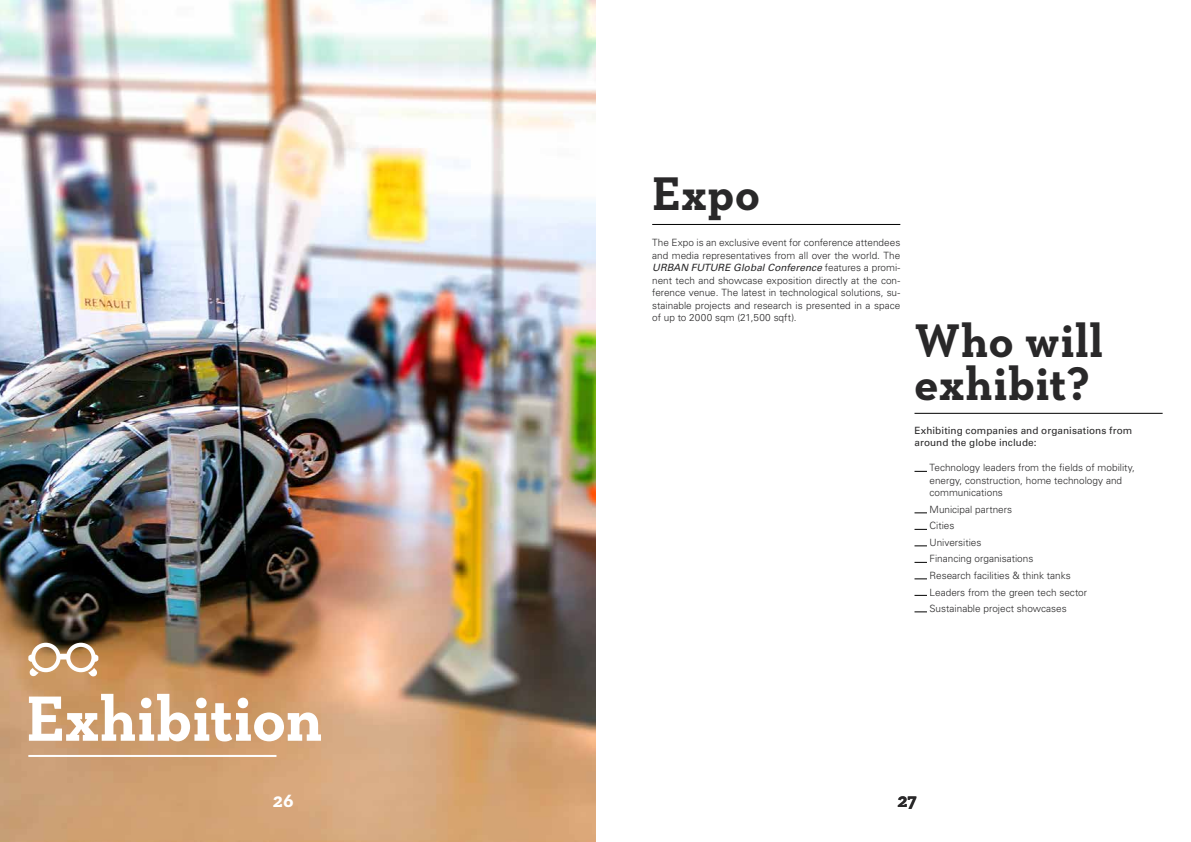
<style>
.page{position:relative;width:1191px;height:842px;background:#fff}
.page>*{position:absolute;margin:0;border:0;box-sizing:border-box;transform-origin:0 0}
.t1{font:700 65px "Neutraface Slab Text";color:#fff}
.t2{font:700 48px/43px "Neutraface Slab Text";letter-spacing:.015em;color:#292829}
.t3{font:700 20.2px "Neutraface Slab Text";color:#292829}
.t4{font:700 20.2px "Neutraface Slab Text";color:#fff}
.t5{font:300 10px/12.5px "Univers LT Std";color:#292829}
.t6{font:10px/12.5px "Univers LT Std";letter-spacing:.005em;color:#292829}
.s1{font-weight:400;font-style:italic}
</style>
<div class="page">
<img style="left:0;top:0;width:595px;height:842px">
<hr style="left:652px;top:224px;width:248px;height:1px;background:#000">
<hr style="left:28px;top:755px;width:248px;height:2px;background:#fff">
<svg style="left:914px;top:471px;width:13px;height:1px"></svg>
<svg style="left:914px;top:513px;width:13px;height:1px"></svg>
<svg style="left:914px;top:529px;width:13px;height:1px"></svg>
<svg style="left:914px;top:546px;width:13px;height:1px"></svg>
<svg style="left:914px;top:562px;width:13px;height:1px"></svg>
<svg style="left:914px;top:579px;width:13px;height:1px"></svg>
<svg style="left:914px;top:595px;width:13px;height:1px"></svg>
<svg style="left:914px;top:612px;width:13px;height:1px"></svg>
<hr style="left:914px;top:413px;width:248px;height:1px;background:#000">
<svg style="left:28px;top:643px;width:70px;height:34px"></svg>
<h1 class="t1" style="left:26px;top:677px;width:298px">Exhibition</h1>
<h3 class="t4" style="left:273px;top:787px;width:22px">26</h3>
<h2 class="t2" style="left:652px;top:171px;width:109px">Expo</h2>
<p class="t5" style="left:652px;top:237px;width:250px;text-align:justify">The Expo is an exclusive event for conference attendees and media representatives from all over the world. The <span class="s1">URBAN FUTURE Global Conference</span> features a promi&shy;nent tech and showcase exposition directly at the con&shy;ference venue. The latest in technological solutions, su&shy;stainable projects and research is presented in a space of up to 2000 sqm (21,500 sqft).</p>
<h2 class="t2" style="left:914px;top:318px;width:190px">Who will exhibit?</h2>
<p class="t6" style="left:914px;top:424px;width:219px">Exhibiting companies and organisations from around the globe include:</p>
<p class="t5" style="left:929px;top:462px;width:207px">Technology leaders from the fields of mobility, energy, construction, home technology and communications</p>
<p class="t5" style="left:929px;top:501px;width:159px;line-height:16.5px">Municipal partners<br>Cities<br>Universities<br>Financing organisations<br>Research facilities &amp; think tanks<br>Leaders from the green tech sector<br>Sustainable project showcases</p>
<h3 class="t3" style="left:897px;top:787px;width:21px">27</h3>
</div>
